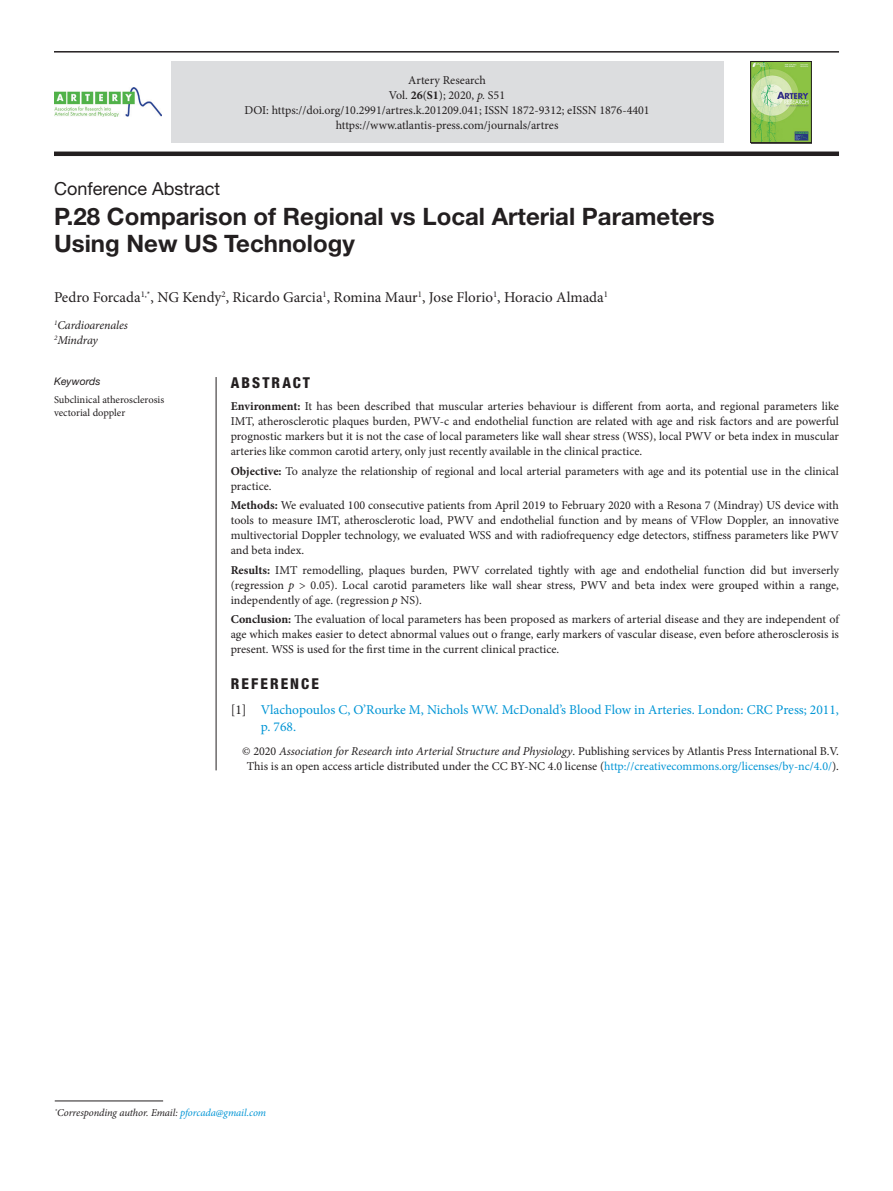
<style>
.page{position:relative;width:893px;height:1191px;background:#fff}
.page>*{position:absolute;margin:0;border:0;box-sizing:border-box;transform-origin:0 0}
.article_title{font:700 24px/27px "Helvetica Neue LT Std";color:#231f20}
.article_type{font:18px "Helvetica Neue LT Std";color:#231f20}
.author_name{font:15px "Minion Pro";color:#231f20}
.abstract{font:800 condensed 15px "Helvetica Neue LT Std";letter-spacing:.14em;color:#231f20}
.Ref_text{font:13.5px/17.2px "Minion Pro";color:#0095d5}
.abstract_text{font:12px/15px "Minion Pro";color:#231f20;text-align:justify}
.copyright{font:12px/15px "Minion Pro";color:#231f20;text-align:center}
.author-affil{font:italic 12px "Minion Pro";letter-spacing:-.015em;color:#231f20}
.corres_author{font:italic 10.5px "Minion Pro";letter-spacing:-.01em;color:#231f20}
.keywords_text{font:10.5px "Minion Pro";color:#231f20}
.keywords{font:italic 10.5px "Helvetica Neue LT Std";color:#231f20}
.s1{font-weight:700}
.s2{font-style:italic}
.s3{color:#231f20}
.s4{color:#0095d5}
</style>
<div class="page">
<hr style="left:54px;top:51px;width:785px;height:2px;background:#231f20">
<div style="left:54px;top:151px;width:785px;height:5px;background:#231f20"></div>
<img style="left:54px;top:88px;width:108px;height:28px">
<hr style="left:216px;top:377px;width:1px;height:393px;background:#231f20">
<div style="left:751px;top:62px;width:61px;height:81px;background:#231f20;opacity:.55"></div>
<div style="left:751px;top:61px;width:60px;height:82px;border:1px solid #231f20"></div>
<div style="left:171px;top:62px;width:552px;height:81px;background:#dcdddf"></div>
<hr style="left:55px;top:1100px;width:108px;height:1px;background:#231f20">
<p class="abstract_text" style="left:389px;top:73px;width:118px;text-align:center">Artery Research<br>Vol. <span class="s1">26</span>(<span class="s1">S1</span>); 2020, <span class="s2">p.</span> S51</p>
<p class="abstract_text" style="left:244px;top:103px;width:407px;text-align:center">DOI: https://doi.org/10.2991/artres.k.201209.041; ISSN 1872-9312; eISSN 1876-4401 https://www.atlantis-press.com/journals/artres</p>
<p class="article_type" style="left:54px;top:178px;width:168px">Conference Abstract</p>
<p class="article_title" style="left:54px;top:202px;width:662px">P.28 Comparison of Regional vs Local Arterial Parameters<br>Using New US Technology</p>
<p class="author_name" style="left:54px;top:287px;width:556px">Pedro Forcada<sup>1,*</sup>, NG Kendy<sup>2</sup>, Ricardo Garcia<sup>1</sup>, Romina Maur<sup>1</sup>, Jose Florio<sup>1</sup>, Horacio Almada<sup>1</sup></p>
<p class="author-affil" style="left:54px;top:316px;width:75px"><sup>1</sup>Cardioarenales</p>
<p class="author-affil" style="left:54px;top:331px;width:45px"><sup>2</sup>Mindray</p>
<p class="keywords" style="left:54px;top:374px;width:48px">Keywords</p>
<p class="keywords_text" style="left:54px;top:392px;width:112px">Subclinical atherosclerosis</p>
<p class="keywords_text" style="left:54px;top:405px;width:73px">vectorial doppler</p>
<p class="abstract" style="left:231px;top:373px;width:81px">ABSTRACT</p>
<p class="abstract_text" style="left:231px;top:399px;width:610px"><span class="s1">Environment:</span> It has been described that muscular arteries behaviour is different from aorta, and regional parameters like IMT, atherosclerotic plaques burden, PWV-c and endothelial function are related with age and risk factors and are powerful prognostic markers but it is not the case of local parameters like wall shear stress (WSS), local PWV or beta index in muscular arteries like common carotid artery, only just recently available in the clinical practice.</p>
<p class="abstract_text" style="left:231px;top:463px;width:610px"><span class="s1">Objective:</span> To analyze the relationship of regional and local arterial parameters with age and its potential use in the clinical practice.</p>
<p class="abstract_text" style="left:231px;top:498px;width:610px"><span class="s1">Methods:</span> We evaluated 100 consecutive patients from April 2019 to February 2020 with a Resona 7 (Mindray) US device with tools to measure IMT, atherosclerotic load, PWV and endothelial function and by means of VFlow Doppler, an innovative multivectorial Doppler technology, we evaluated WSS and with radiofrequency edge detectors, stiffness parameters like PWV and beta index.</p>
<p class="abstract_text" style="left:231px;top:562px;width:610px"><span class="s1">Results:</span> IMT remodelling, plaques burden, PWV correlated tightly with age and endothelial function did but inverserly (regression <span class="s2">p</span> &gt; 0.05). Local carotid parameters like wall shear stress, PWV and beta index were grouped within a range, independently of age. (regression <span class="s2">p</span> NS).</p>
<p class="abstract_text" style="left:231px;top:612px;width:610px"><span class="s1">Conclusion:</span> The evaluation of local parameters has been proposed as markers of arterial disease and they are independent of age which makes easier to detect abnormal values out o frange, early markers of vascular disease, even before atherosclerosis is present. WSS is used for the first time in the current clinical practice.</p>
<p class="abstract" style="left:231px;top:674px;width:90px">REFERENCE</p>
<p class="Ref_text" style="left:261px;top:701px;width:580px;text-indent:-30px"><span class="s3">[1]</span> Vlachopoulos C, O’Rourke M, Nichols WW. McDonald’s Blood Flow in Arteries. London: CRC Press; 2011, p. 768.</p>
<p class="copyright" style="left:242px;top:744px;width:598px">© 2020 <span class="s2">Association for Research into Arterial Structure and Physiology</span>. Publishing services by Atlantis Press International B.V.<br>This is an open access article distributed under the CC BY-NC 4.0 license (<span class="s4">http://creativecommons.org/licenses/by-nc/4.0/</span>).</p>
<p class="corres_author" style="left:55px;top:1105px;width:213px"><sup>*</sup>Corresponding author. Email: <span class="s4">pforcada@gmail.com</span></p>
</div>
